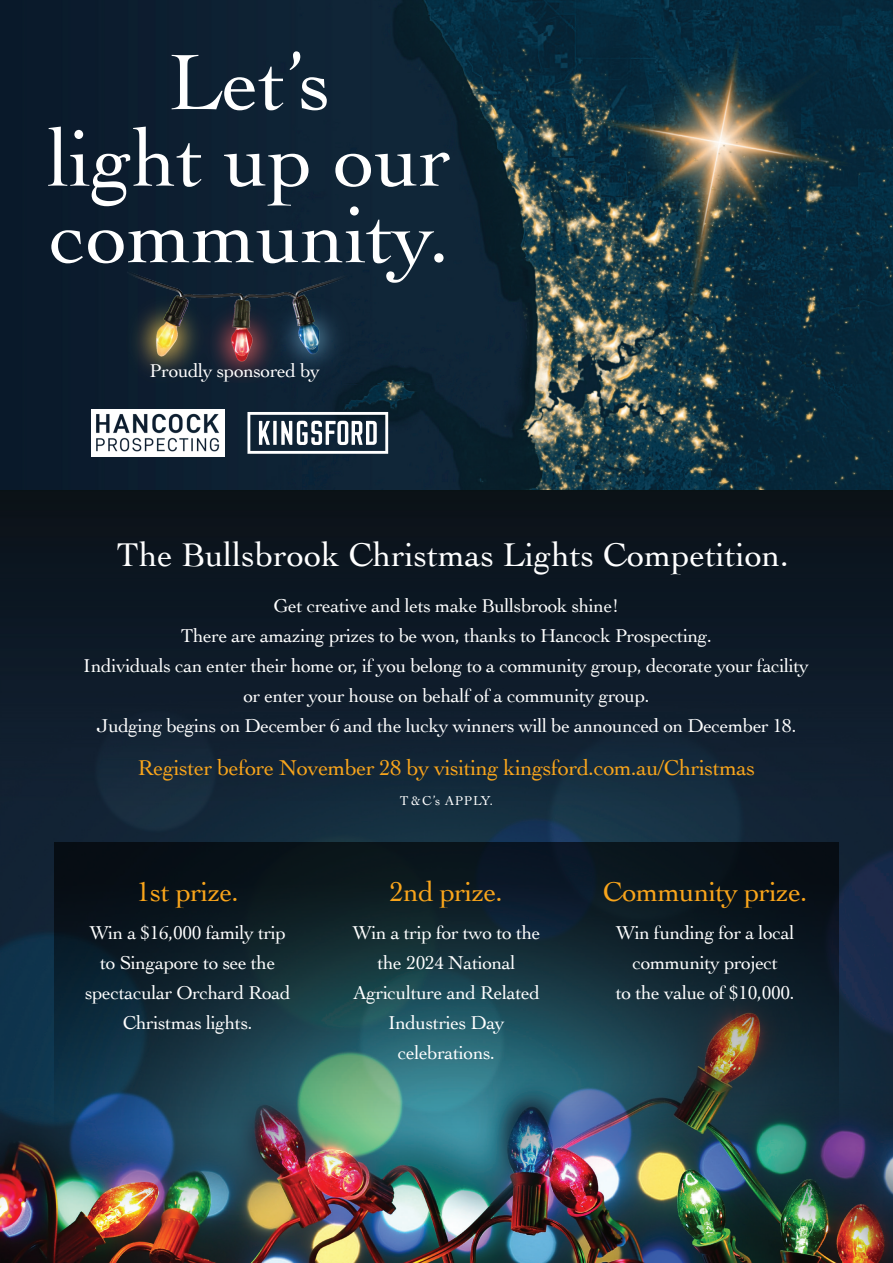
<style>
.page{position:relative;width:893px;height:1263px;background:#fff}
.page>*{position:absolute;margin:0;border:0;box-sizing:border-box;transform-origin:0 0}
.t1{font:82.8px/76.5px "Cochin";color:#fff;text-align:center}
.t2{font:34.5px "Cochin";color:#fff}
.t3{font:28.5px "Cochin";letter-spacing:-.02em;color:#f9a51b}
.t4{font:22.5px "Cochin";letter-spacing:-.02em;color:#f9a51b}
.t5{font:19.5px/30px "Cochin";letter-spacing:-.02em;color:#fff;text-align:center}
.t6{font:13.5px "Cochin";letter-spacing:.04em;color:#fff}
.s1{font-family:"Minion Pro"}
</style>
<div class="page">
<img style="left:0;top:0;width:893px;height:1263px">
<svg style="left:54px;top:842px;width:785px;height:327px;background:#1f3a45"></svg>
<img style="left:82px;top:253px;width:296px;height:130px">
<img style="left:92px;top:409px;width:132px;height:48px">
<svg style="left:247px;top:412px;width:141px;height:42px"></svg>
<h1 class="t1" style="left:48px;top:40px;width:405px">Let’s<br>light up our community.</h1>
<p class="t5" style="left:150px;top:354px;width:172px">Proudly sponsored by</p>
<h2 class="t2" style="left:117px;top:532px;width:674px">The Bullsbrook Christmas Lights Competition.</h2>
<p class="t5" style="left:84px;top:590px;width:727px">Get creative and lets make Bullsbrook shine!<br>There are amazing prizes to be won, thanks to Hancock Prospecting.<br>Individuals can enter their home or, if you belong to a community group, decorate your facility or enter your house on behalf of a community group.<br>Judging begins on December 6 and the lucky winners will be announced on December 18.</p>
<p class="t4" style="left:138px;top:753px;width:619px">Register before November 28 by visiting kingsford.com.au/Christmas</p>
<p class="t6" style="left:400px;top:792px;width:95px">T &amp;C’s APPLY.</p>
<h3 class="t3" style="left:136px;top:872px;width:104px">1st prize.</h3>
<p class="t5" style="left:85px;top:917px;width:207px">Win a $16,000 family trip to Singapore to see the spectacular Orchard Road<br>Christmas lights.</p>
<h3 class="t3" style="left:390px;top:872px;width:115px">2nd prize.</h3>
<p class="t5" style="left:352px;top:917px;width:190px">Win a trip for two to the the 202<span class="s1">4</span> National<br>Agriculture and Related<br>Industries Day celebrations.</p>
<h3 class="t3" style="left:603px;top:872px;width:206px">Community prize.</h3>
<p class="t5" style="left:616px;top:917px;width:180px">Win funding for a local community project<br>to the value of $10,000.</p>
</div>
